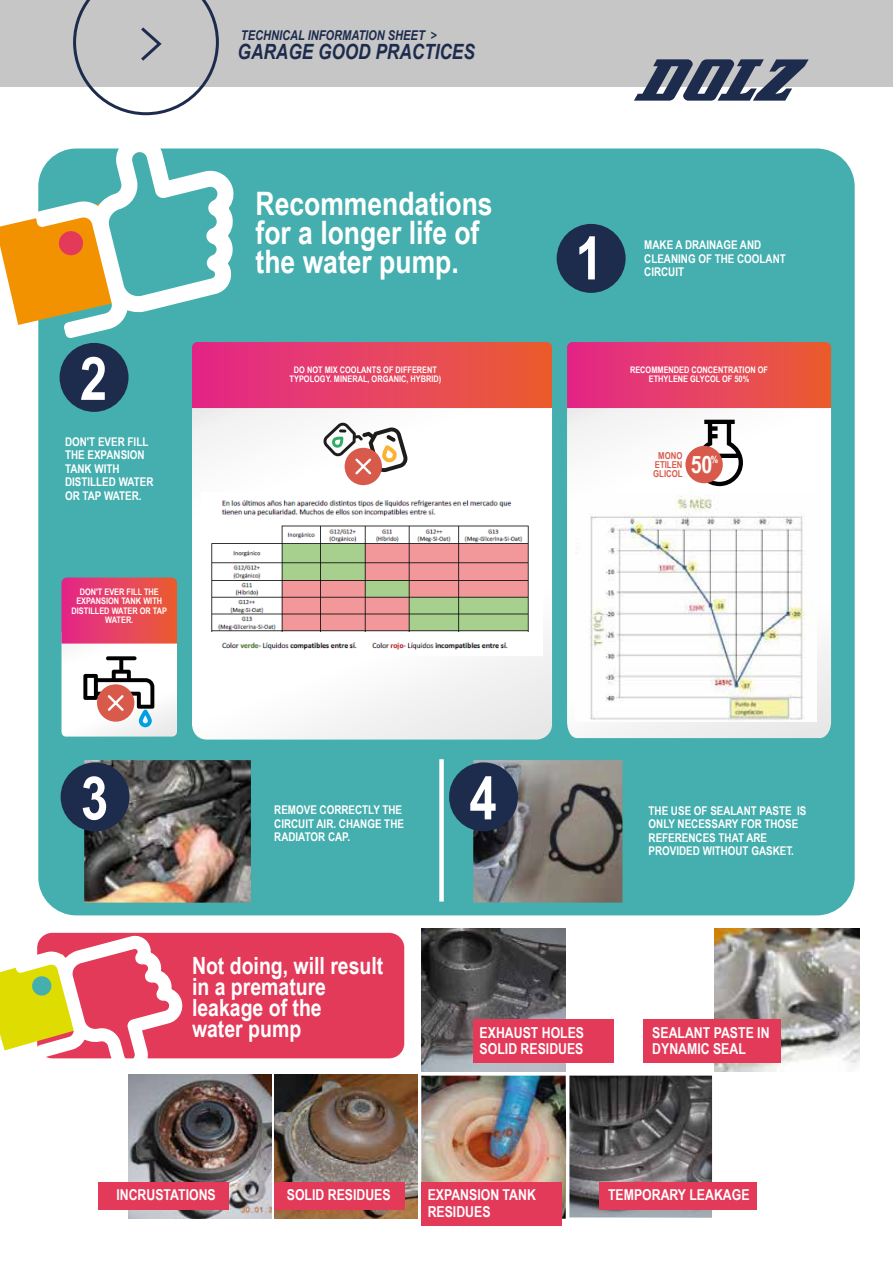
<style>
.page{position:relative;width:893px;height:1263px;background:#fff}
.page>*{position:absolute;margin:0;border:0;box-sizing:border-box;transform-origin:0 0}
.t1{font:700 60px "Arial Narrow";color:#fff}
.t2{font:700 32.4px/28.7px "Arial Narrow";color:#fff}
.t3{font:700 24px "Arial Narrow";color:#fff}
.t4{font:700 23.7px/21px "Arial Narrow";color:#fff}
.t5{font:italic 700 21px "Arial Narrow";color:#1d2b4d}
.t6{font:700 15px/16.5px "Arial Narrow";color:#fff}
.t7{font:italic 700 13.5px "Arial Narrow";color:#1d2b4d}
.t8{font:700 12px/13.5px "Arial Narrow";color:#fff}
.t9{font:700 10.2px "Arial Narrow";color:#fff}
.t10{font:700 9.45px/9px "Arial Narrow";color:#d85a4a;text-align:center}
.t11{font:700 9px/9.3px "Arial Narrow";color:#fff;text-align:center}
</style>
<div class="page">
<div style="left:38px;top:148px;width:817px;height:767px;background:#45aeae;border-radius:38px"></div>
<div style="left:37px;top:933px;width:367px;height:125px;background:#e33a5a;border-radius:15px"></div>
<svg style="left:0;top:932px;width:185px;height:143px"></svg>
<img style="left:715px;top:928px;width:144px;height:144px">
<img style="left:421px;top:928px;width:145px;height:144px">
<img style="left:569px;top:1075px;width:143px;height:143px">
<img style="left:421px;top:1075px;width:145px;height:144px">
<svg style="left:192px;top:408px;width:360px;height:332px;background:#f8f8f8"></svg>
<div style="left:345px;top:448px;width:37px;height:37px;background:#d85a4a;border-radius:50%"></div>
<svg style="left:323px;top:422px;width:85px;height:55px"></svg>
<svg style="left:567px;top:408px;width:264px;height:330px;background:#f8f9f9"></svg>
<svg style="left:567px;top:342px;width:264px;height:66px;background:#e64260"></svg>
<svg style="left:62px;top:578px;width:115px;height:158px;background:#e198a3"></svg>
<svg style="left:696px;top:420px;width:47px;height:66px;background:#adacac"></svg>
<div style="left:685px;top:446px;width:38px;height:37px;background:#d85a4a;border-radius:50%"></div>
<div style="left:0;top:0;width:893px;height:87px;background:#c6c6c6"></div>
<svg style="left:634px;top:59px;width:175px;height:42px"></svg>
<svg style="left:73px;top:0;width:146px;height:116px"></svg>
<svg style="left:0;top:148px;width:552px;height:260px"></svg>
<img style="left:473px;top:760px;width:149px;height:143px">
<img style="left:201px;top:492px;width:342px;height:164px">
<img style="left:576px;top:493px;width:240px;height:228px">
<img style="left:84px;top:760px;width:167px;height:143px">
<div style="left:61px;top:762px;width:69px;height:69px;background:#1d2b4d;border-radius:50%"></div>
<div style="left:449px;top:762px;width:69px;height:69px;background:#1d2b4d;border-radius:50%"></div>
<div style="left:60px;top:343px;width:69px;height:69px;background:#1d2b4d;border-radius:50%"></div>
<div style="left:557px;top:224px;width:69px;height:69px;background:#1d2b4d;border-radius:50%"></div>
<div style="left:439px;top:759px;width:5px;height:142px;background:#fff"></div>
<img style="left:274px;top:1075px;width:144px;height:143px">
<img style="left:128px;top:1075px;width:144px;height:143px">
<div style="left:99px;top:1182px;width:130px;height:27px;background:#e33a5a"></div>
<div style="left:274px;top:1182px;width:130px;height:27px;background:#e33a5a"></div>
<div style="left:599px;top:1182px;width:158px;height:27px;background:#e33a5a"></div>
<div style="left:643px;top:1019px;width:138px;height:44px;background:#e33a5a"></div>
<div style="left:421px;top:1182px;width:141px;height:44px;background:#e33a5a"></div>
<div style="left:473px;top:1019px;width:141px;height:44px;background:#e33a5a"></div>
<p class="t7" style="left:241px;top:25px;width:198px">TECHNICAL INFORMATION SHEET &gt;</p>
<h1 class="t1" style="left:80px;top:333px;width:29px">2</h1>
<p class="t8" style="left:65px;top:434px;width:90px">DON'T EVER FILL<br>THE EXPANSION<br>TANK WITH<br>DISTILLED WATER<br>OR TAP WATER.</p>
<p class="t11" style="left:72px;top:587px;width:97px">DON'T EVER FILL THE<br>EXPANSION TANK WITH<br>DISTILLED WATER OR TAP<br>WATER.</p>
<h3 class="t5" style="left:238px;top:36px;width:239px">GARAGE GOOD PRACTICES</h3>
<h2 class="t2" style="left:256px;top:188px;width:239px">Recommendations for a longer life of the water pump.</h2>
<h1 class="t1" style="left:575px;top:213px;width:29px">1</h1>
<p class="t8" style="left:644px;top:237px;width:143px">MAKE A DRAINAGE AND<br>CLEANING OF THE COOLANT<br>CIRCUIT</p>
<p class="t11" style="left:290px;top:365px;width:153px">DO NOT MIX COOLANTS OF DIFFERENT<br>TYPOLOGY. MINERAL, ORGANIC, HYBRID)</p>
<p class="t11" style="left:630px;top:364px;width:140px">RECOMMENDED CONCENTRATION OF<br>ETHYLENE GLYCOL OF 50%</p>
<p class="t10" style="left:653px;top:450px;width:31px">MONO<br>ETILEN<br>GLICOL</p>
<p class="t9" style="left:711px;top:451px;width:9px">%</p>
<h3 class="t3" style="left:691px;top:446px;width:23px">50</h3>
<h1 class="t1" style="left:81px;top:753px;width:29px">3</h1>
<h1 class="t1" style="left:469px;top:753px;width:29px">4</h1>
<p class="t8" style="left:274px;top:802px;width:131px">REMOVE CORRECTLY THE<br>CIRCUIT AIR. CHANGE THE<br>RADIATOR CAP.</p>
<h3 class="t4" style="left:192px;top:954px;width:193px">Not doing, will result in a premature leakage of the<br>water pump</h3>
<p class="t6" style="left:480px;top:1023px;width:106px">EXHAUST HOLES<br>SOLID RESIDUES</p>
<p class="t8" style="left:649px;top:803px;width:159px">THE USE OF SEALANT PASTE IS<br>ONLY NECESSARY FOR THOSE<br>REFERENCES THAT ARE<br>PROVIDED WITHOUT GASKET.</p>
<p class="t6" style="left:652px;top:1023px;width:119px">SEALANT PASTE IN<br>DYNAMIC SEAL</p>
<p class="t6" style="left:116px;top:1186px;width:101px">INCRUSTATIONS</p>
<p class="t6" style="left:287px;top:1186px;width:105px">SOLID RESIDUES</p>
<p class="t6" style="left:608px;top:1186px;width:143px">TEMPORARY LEAKAGE</p>
<p class="t6" style="left:428px;top:1186px;width:110px">EXPANSION TANK<br>RESIDUES</p>
</div>
